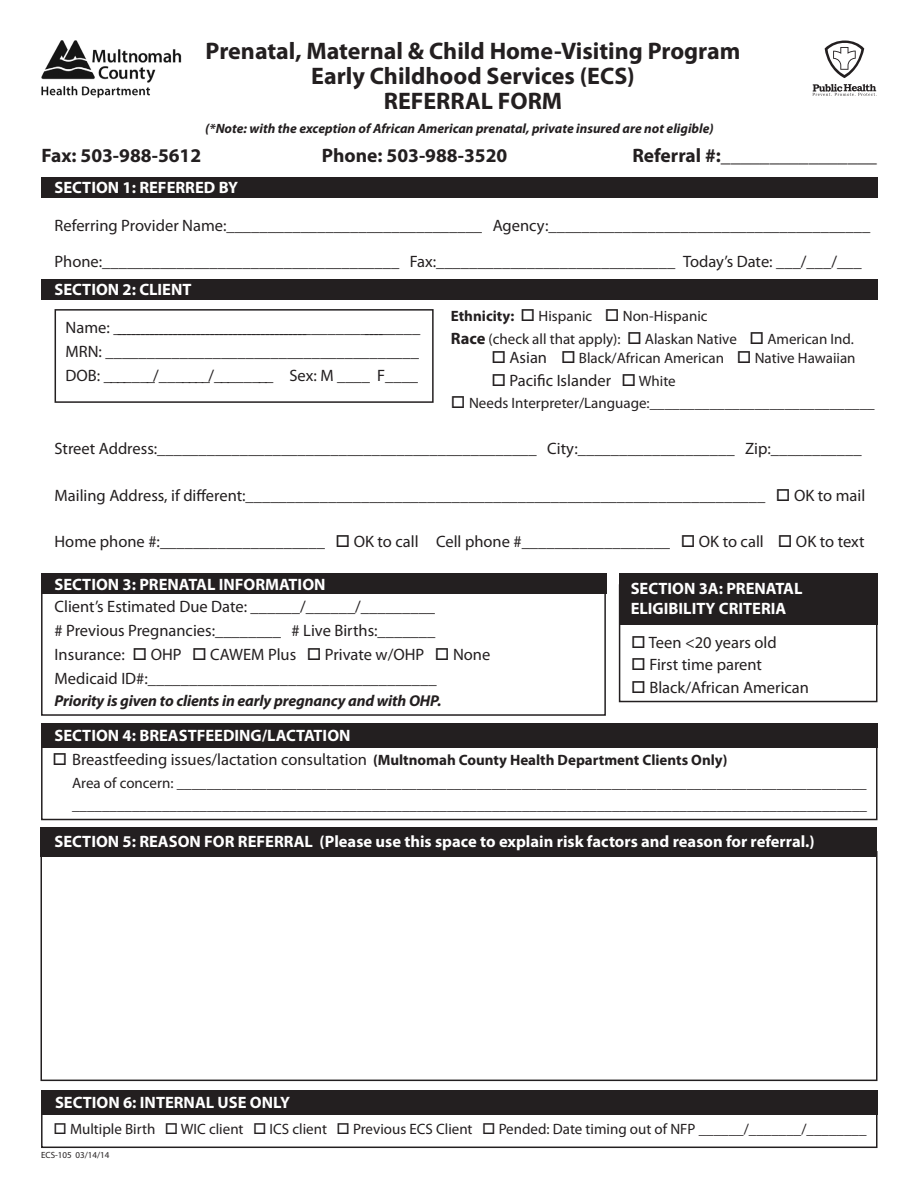
<style>
.page{position:relative;width:918px;height:1188px;background:#fff}
.page>*{position:absolute;margin:0;border:0;box-sizing:border-box;transform-origin:0 0}
.t1{font:700 24px/25.5px "Myriad Pro";color:#231f20;text-align:center}
.t2{font:700 19.5px "Myriad Pro";color:#231f20}
.t3{font:16.5px/24px "Myriad Pro";color:#231f20}
.t4{font:700 16.5px/19.8px "Myriad Pro";color:#fff}
.t5{font:italic 700 15.75px "Myriad Pro";letter-spacing:-.01em;color:#231f20}
.t6{font:15px/22.5px "Myriad Pro";color:#231f20}
.t7{font:italic 700 13.5px "Myriad Pro";color:#231f20}
.t8{font:9px "Myriad Pro";color:#231f20}
.s1{font-weight:700}
.s2{font-weight:700;font-size:16.5px}
.s3{font-size:16.5px}
.s4{font-size:15px}
</style>
<div class="page">
<div style="left:41px;top:1106px;width:837px;height:42px;border:2px solid #231f20"></div>
<div style="left:41px;top:279px;width:837px;height:20px;background:#231f20"></div>
<div style="left:41px;top:573px;width:565px;height:21px;background:#231f20"></div>
<div style="left:41px;top:724px;width:837px;height:24px;background:#231f20"></div>
<svg style="left:813px;top:84px;width:64px;height:12px"></svg>
<svg style="left:825px;top:40px;width:39px;height:38px"></svg>
<div style="left:40px;top:828px;width:838px;height:29px;background:#231f20"></div>
<div style="left:41px;top:1090px;width:837px;height:25px;background:#231f20"></div>
<div style="left:55px;top:309px;width:379px;height:94px;border:2px solid #231f20"></div>
<div style="left:41px;top:177px;width:837px;height:21px;background:#231f20"></div>
<div style="left:41px;top:583px;width:565px;height:133px;border:2px solid #231f20"></div>
<div style="left:41px;top:740px;width:837px;height:80px;border:2px solid #231f20"></div>
<div style="left:619px;top:573px;width:259px;height:52px;background:#231f20"></div>
<div style="left:619px;top:584px;width:259px;height:118px;border:2px solid #231f20"></div>
<img style="left:41px;top:40px;width:141px;height:58px">
<h1 class="t1" style="left:206px;top:37px;width:536px">Prenatal, Maternal &amp; Child Home-Visiting Program<br>Early Childhood Services (ECS)<br>REFERRAL FORM</h1>
<p class="t7" style="left:205px;top:120px;width:510px">(*Note: with the exception of African American prenatal, private insured are not eligible)</p>
<p class="t2" style="left:42px;top:142px;width:161px">Fax: 503-988-5612</p>
<p class="t2" style="left:322px;top:142px;width:187px">Phone: 503-988-3520</p>
<p class="t2" style="left:632px;top:142px;width:246px">Referral #:________________</p>
<p class="t4" style="left:55px;top:177px;width:185px">SECTION 1: REFERRED BY</p>
<p class="t3" style="left:55px;top:207px;width:817px;line-height:36px">Referring Provider Name:_______________________________ Agency:_______________________________________<br>Phone:____________________________________ Fax:_____________________________ Today’s Date: ___/___/___</p>
<p class="t4" style="left:55px;top:279px;width:139px">SECTION 2: CLIENT</p>
<p class="t3" style="left:66px;top:315px;width:356px;text-align:justify">N a m e : __________________________________________ _ _ _ _ _ _ _____ _ _ _ _ MRN: ______________________________________ DOB: _______/_______/________ Sex: M ____ F____</p>
<p class="t6" style="left:451px;top:305px;width:405px"><span class="s1">Ethnicity:</span> □ Hispanic □ Non-Hispanic<br><span class="s2">Race</span> (check all that apply): □ Alaskan Native □ American Ind.</p>
<p class="t6" style="left:491px;top:347px;width:366px">□ <span class="s3">Asian</span> □ Black/African American □ Native Hawaiian</p>
<p class="t3" style="left:491px;top:368px;width:186px">□ Pacific Islander □ <span class="s4">White</span></p>
<p class="t6" style="left:451px;top:392px;width:425px">□ Needs Interpreter/Language:______________________________</p>
<p class="t3" style="left:55px;top:436px;width:809px">Street Address:______________________________________________ City:___________________ Zip:___________</p>
<p class="t3" style="left:55px;top:483px;width:812px">Mailing Address, if different:_______________________________________________________________ □ OK to mail</p>
<p class="t3" style="left:55px;top:529px;width:812px">Home phone #:____________________ □ OK to call Cell phone #__________________ □ OK to call □ OK to text</p>
<p class="t4" style="left:55px;top:574px;width:273px">SECTION 3: PRENATAL INFORMATION</p>
<p class="t3" style="left:55px;top:594px;width:437px">Client’s Estimated Due Date: ______/______/_________<br># Previous Pregnancies:________ # Live Births:_______ Insurance: □ OHP □ CAWEM Plus □ Private w/OHP □ None Medicaid ID#:___________________________________</p>
<p class="t5" style="left:55px;top:690px;width:389px">Priority is given to clients in early pregnancy and with OHP.</p>
<p class="t4" style="left:55px;top:725px;width:298px">SECTION 4: BREASTFEEDING/LACTATION</p>
<p class="t4" style="left:631px;top:578px;width:173px">SECTION 3A: PRENATAL<br>ELIGIBILITY CRITERIA</p>
<p class="t3" style="left:631px;top:630px;width:147px">□ Teen &lt;20 years old</p>
<p class="t3" style="left:631px;top:652px;width:132px">□ First time parent</p>
<p class="t3" style="left:631px;top:675px;width:179px">□ Black/African American</p>
<p class="t6" style="left:72px;top:749px;width:796px;text-indent:-20px">□ <span class="s3">Breastfeeding issues/lactation consultation</span> <span class="s1">(Multnomah County Health Department Clients Only)<br></span>Area of concern: ____________________________________________________________________________________________ __________________________________________________________________________________________________________</p>
<p class="t4" style="left:55px;top:831px;width:762px">SECTION 5: REASON FOR REFERRAL (Please use this space to explain risk factors and reason for referral.)</p>
<p class="t4" style="left:55px;top:1092px;width:236px">SECTION 6: INTERNAL USE ONLY</p>
<p class="t6" style="left:53px;top:1117px;width:815px">□ Multiple Birth □ WIC client □ ICS client □ Previous ECS Client □ Pended: Date timing out of NFP ______/_______/________</p>
<p class="t8" style="left:41px;top:1150px;width:70px">ECS-105 03/14/14</p>
</div>
